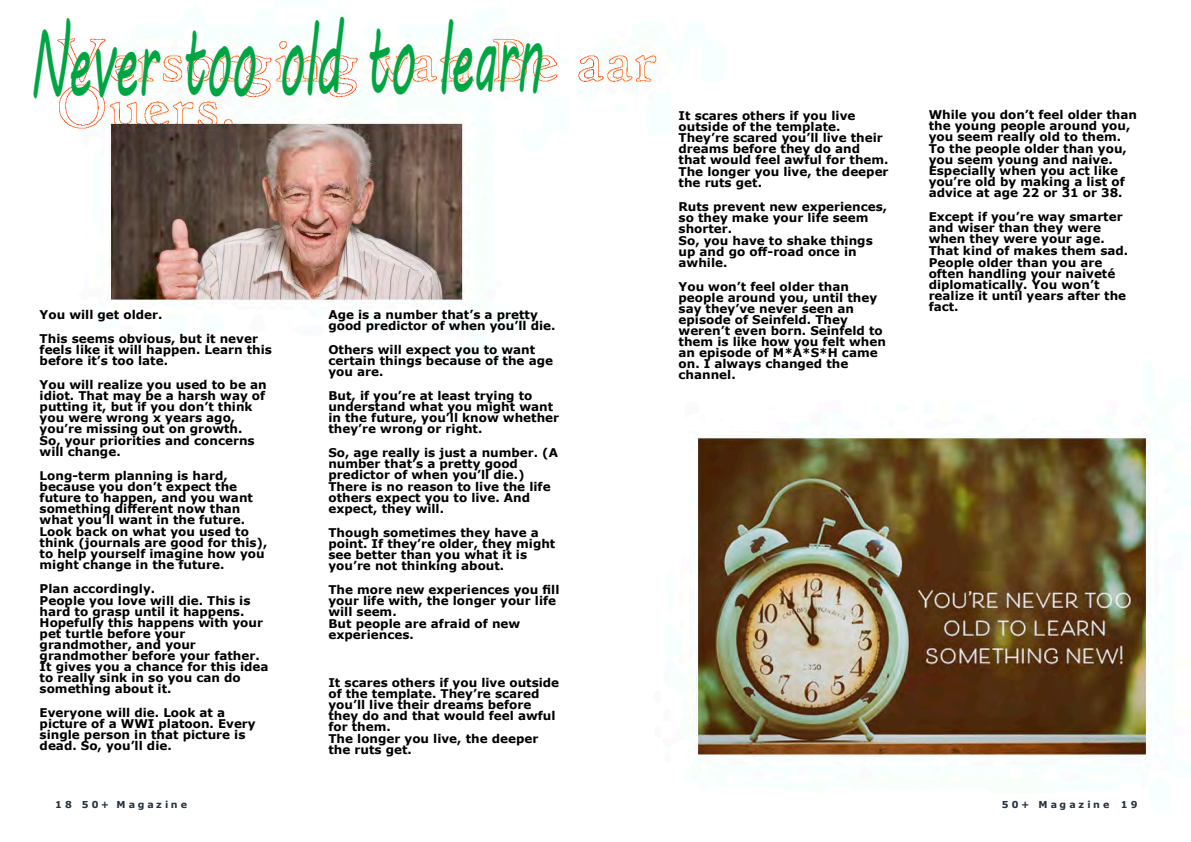
<style>
.page{position:relative;width:1191px;height:842px;background:#fff}
.page>*{position:absolute;margin:0;border:0;box-sizing:border-box;transform-origin:0 0}
.t1{font:100.5px "MV Boli";color:#00a543;scale:.47 1}
.t2{font:700 12px/11.2px "Verdana";color:#000}
.t3{font:700 9.6px "Verdana";letter-spacing:.34em;color:#25313f}
</style>
<div class="page">
<img style="left:57px;top:37px;width:1094px;height:725px">
<h1 class="t1" style="left:28px;top:27px;width:1091px;rotate:-1deg">Never too old to learn</h1>
<p class="t2" style="left:40px;top:304px;width:220px;line-height:24px">You will get older.<br>This seems obvious, but it never</p>
<p class="t2" style="left:40px;top:345px;width:234px">feels like it will happen. Learn this before it’s too late.</p>
<p class="t2" style="left:40px;top:380px;width:228px">You will realize you used to be an idiot. That may be a harsh way of putting it, but if you don’t think you were wrong x years ago, you’re missing out on growth.<br>So, your priorities and concerns will change.</p>
<p class="t2" style="left:40px;top:471px;width:229px">Long-term planning is hard, because you don’t expect the future to happen, and you want something different now than what you’ll want in the future.<br>Look back on what you used to think (journals are good for this), to help yourself imagine how you might change in the future.</p>
<p class="t2" style="left:40px;top:584px;width:230px">Plan accordingly.<br>People you love will die. This is hard to grasp until it happens.<br>Hopefully this happens with your pet turtle before your grandmother, and your grandmother before your father.<br>It gives you a chance for this idea to really sink in so you can do something about it.</p>
<p class="t2" style="left:40px;top:708px;width:218px">Everyone will die. Look at a picture of a WWI platoon. Every single person in that picture is dead. So, you’ll die.</p>
<p class="t2" style="left:328px;top:310px;width:229px">Age is a number that’s a pretty good predictor of when you’ll die.</p>
<p class="t2" style="left:328px;top:345px;width:226px">Others will expect you to want certain things because of the age you are.</p>
<p class="t2" style="left:328px;top:391px;width:232px">But, if you’re at least trying to understand what you might want in the future, you’ll know whether they’re wrong or right.</p>
<p class="t2" style="left:328px;top:448px;width:231px">So, age really is just a number. (A number that’s a pretty good predictor of when you’ll die.)<br>There is no reason to live the life others expect you to live. And expect, they will.</p>
<p class="t2" style="left:328px;top:528px;width:228px">Though sometimes they have a point. If they’re older, they might see better than you what it is you’re not thinking about.</p>
<p class="t2" style="left:328px;top:585px;width:232px">The more new experiences you fill your life with, the longer your life will seem.<br>But people are afraid of new experiences.</p>
<p class="t2" style="left:328px;top:678px;width:232px">It scares others if you live outside of the template. They’re scared you’ll live their dreams before they do and that would feel awful for them.<br>The longer you live, the deeper the ruts get.</p>
<p class="t2" style="left:678px;top:111px;width:211px">It scares others if you live outside of the template.<br>They’re scared you’ll live their dreams before they do and that would feel awful for them.<br>The longer you live, the deeper the ruts get.</p>
<p class="t2" style="left:678px;top:202px;width:210px">Ruts prevent new experiences, so they make your life seem shorter.<br>So, you have to shake things up and go off-road once in awhile.</p>
<p class="t2" style="left:678px;top:282px;width:209px">You won’t feel older than people around you, until they say they’ve never seen an episode of Seinfeld. They weren’t even born. Seinfeld to them is like how you felt when an episode of M*A*S*H came on. I always changed the channel.</p>
<p class="t2" style="left:928px;top:110px;width:210px">While you don’t feel older than the young people around you, you seem really old to them.<br>To the people older than you, you seem young and naive.<br>Especially when you act like you’re old by making a list of advice at age 22 or 31 or 38.</p>
<p class="t2" style="left:928px;top:212px;width:201px">Except if you’re way smarter and wiser than they were when they were your age.<br>That kind of makes them sad.<br>People older than you are often handling your naiveté diplomatically. You won’t realize it until years after the fact.</p>
<p class="t3" style="left:55px;top:801px;width:134px">18 50+ Magazine</p>
<p class="t3" style="left:1001px;top:801px;width:137px">50+ Magazine 19</p>
</div>
